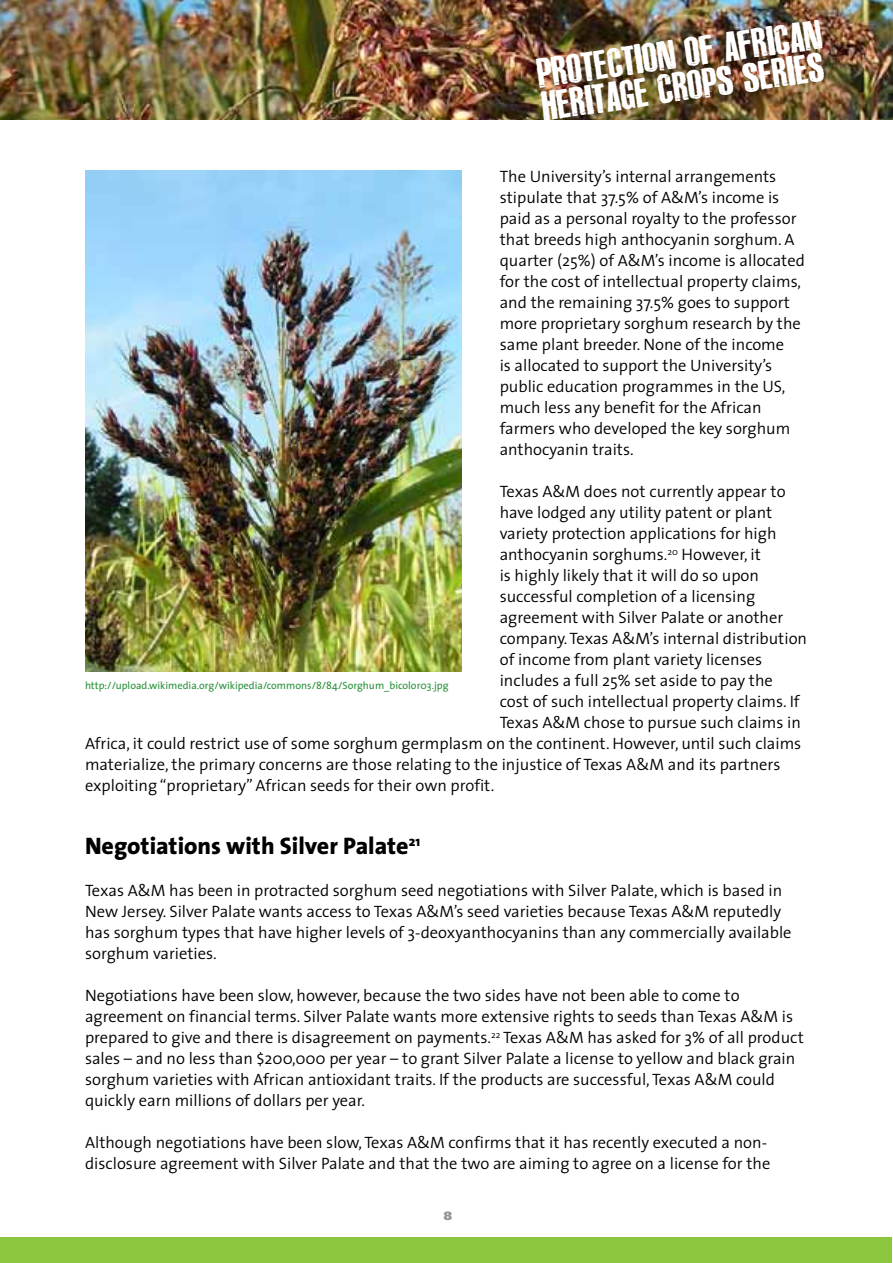
<style>
.page{position:relative;width:893px;height:1263px;background:#fff}
.page>*{position:absolute;margin:0;border:0;box-sizing:border-box;transform-origin:0 0}
.t1{font:34.35px/33px "Canard";color:#fff;scale:1.18 1}
.t2{font:800 24px "The Sans";color:#000}
.t3{font:300 16.5px/21px "The Sans";color:#000}
.t4{font:900 12px "Frutiger";color:#939598}
.t5{font:10.5px "The Sans";color:#28903a}
</style>
<div class="page">
<div style="left:1px;top:1237px;width:891px;height:26px;background:#8cc63f"></div>
<img style="left:85px;top:170px;width:376px;height:502px">
<img style="left:1px;top:0;width:892px;height:119px">
<h1 class="t1" style="left:535px;top:60px;width:245px;rotate:-8deg">PROTECTION OF AFRICAN<br>HERITAGE CROPS SERIES</h1>
<p class="t3" style="left:500px;top:168px;width:307px">The University’s internal arrangements stipulate that 37.5% of A&amp;M’s income is paid as a personal royalty to the professor that breeds high anthocyanin sorghum. A quarter (25%) of A&amp;M’s income is allocated for the cost of intellectual property claims, and the remaining 37.5% goes to support more proprietary sorghum research by the same plant breeder. None of the income<br>is allocated to support the University’s public education programmes in the US, much less any benefit for the African farmers who developed the key sorghum anthocyanin traits.</p>
<p class="t3" style="left:500px;top:483px;width:287px">Texas A&amp;M does not currently appear to</p>
<p class="t3" style="left:500px;top:504px;width:274px">have lodged any utility patent or plant</p>
<p class="t3" style="left:500px;top:525px;width:278px">variety protection applications for high</p>
<p class="t3" style="left:500px;top:546px;width:263px">anthocyanin sorghums.<sup>20</sup> However, it</p>
<p class="t3" style="left:500px;top:567px;width:261px">is highly likely that it will do so upon</p>
<p class="t3" style="left:500px;top:588px;width:257px">successful completion of a licensing</p>
<p class="t3" style="left:500px;top:609px;width:285px">agreement with Silver Palate or another</p>
<p class="t3" style="left:500px;top:630px;width:309px">company. Texas A&amp;M’s internal distribution</p>
<p class="t3" style="left:500px;top:651px;width:264px">of income from plant variety licenses</p>
<p class="t3" style="left:500px;top:672px;width:275px">includes a full 25% set aside to pay the</p>
<p class="t3" style="left:500px;top:693px;width:301px">cost of such intellectual property claims. If</p>
<p class="t3" style="left:500px;top:714px;width:303px">Texas A&amp;M chose to pursue such claims in</p>
<p class="t3" style="left:85px;top:735px;width:718px">Africa, it could restrict use of some sorghum germplasm on the continent. However, until such claims</p>
<p class="t3" style="left:85px;top:756px;width:697px">materialize, the primary concerns are those relating to the injustice of Texas A&amp;M and its partners</p>
<p class="t3" style="left:85px;top:777px;width:411px">exploiting “proprietary” African seeds for their own profit.</p>
<p class="t5" style="left:85px;top:681px;width:365px">http://upload.wikimedia.org/wikipedia/commons/8/84/Sorghum_bicolor03.jpg</p>
<h2 class="t2" style="left:85px;top:837px;width:337px">Negotiations with Silver Palate<sup>21</sup></h2>
<p class="t3" style="left:85px;top:882px;width:708px">Texas A&amp;M has been in protracted sorghum seed negotiations with Silver Palate, which is based in New Jersey. Silver Palate wants access to Texas A&amp;M’s seed varieties because Texas A&amp;M reputedly has sorghum types that have higher levels of 3-deoxyanthocyanins than any commercially available sorghum varieties.</p>
<p class="t3" style="left:85px;top:987px;width:720px">Negotiations have been slow, however, because the two sides have not been able to come to agreement on financial terms. Silver Palate wants more extensive rights to seeds than Texas A&amp;M is prepared to give and there is disagreement on payments.<sup>22</sup> Texas A&amp;M has asked for 3% of all product sales – and no less than $200,000 per year – to grant Silver Palate a license to yellow and black grain sorghum varieties with African antioxidant traits. If the products are successful, Texas A&amp;M could quickly earn millions of dollars per year.</p>
<p class="t3" style="left:85px;top:1134px;width:687px">Although negotiations have been slow, Texas A&amp;M confirms that it has recently executed a non&shy;disclosure agreement with Silver Palate and that the two are aiming to agree on a license for the</p>
<p class="t4" style="left:444px;top:1211px;width:10px">8</p>
</div>
